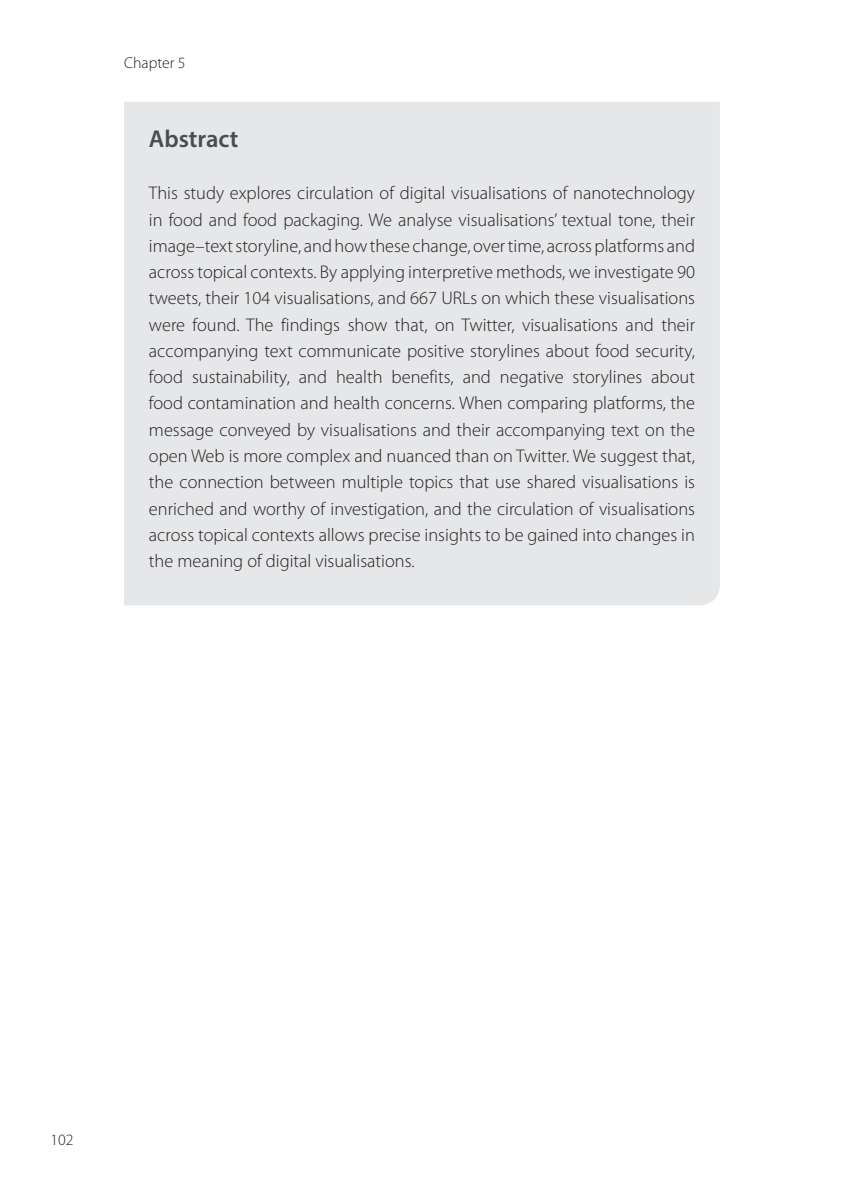
<style>
.page{position:relative;width:844px;height:1191px;background:#fff}
.page>*{position:absolute;margin:0;border:0;box-sizing:border-box;transform-origin:0 0}
.Kop_1{font:600 24.5px "Myriad Pro";color:#4b4c4d}
.Standaard{font:300 18.38px/26.2px "Myriad Pro";color:#231f20;text-align:justify}
.t1{font:300 15.75px "Myriad Pro";color:#231f20}
</style>
<div class="page">
<div style="left:124px;top:102px;width:595px;height:503px;background:#e6e7e9"></div>
<p class="t1" style="left:124px;top:54px;width:63px">Chapter 5</p>
<p class="Kop_1" style="left:149px;top:123px;width:91px">Abstract</p>
<p class="Standaard" style="left:149px;top:180px;width:547px">This study explores circulation of digital visualisations of nanotechnology in food and food packaging. We analyse visualisations’ textual tone, their image–text storyline, and how these change, over time, across platforms and across topical contexts. By applying interpretive methods, we investigate 90 tweets, their 104 visualisations, and 667 URLs on which these visualisations were found. The findings show that, on Twitter, visualisations and their accompanying text communicate positive storylines about food security, food sustainability, and health benefits, and negative storylines about food contamination and health concerns. When comparing platforms, the message conveyed by visualisations and their accompanying text on the open Web is more complex and nuanced than on Twitter. We suggest that, the connection between multiple topics that use shared visualisations is enriched and worthy of investigation, and the circulation of visualisations across topical contexts allows precise insights to be gained into changes in the meaning of digital visualisations.</p>
<p class="t1" style="left:50px;top:1130px;width:25px">102</p>
</div>
